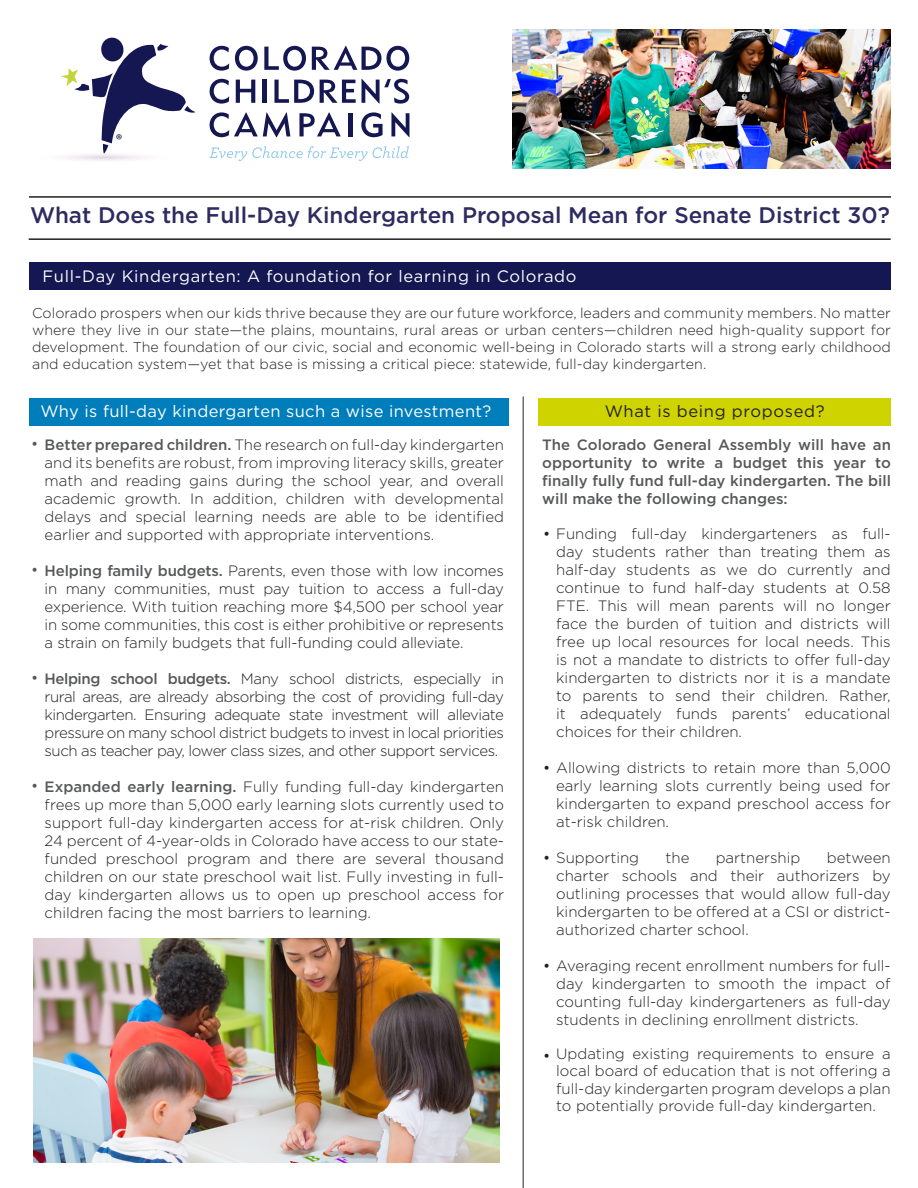
<style>
.page{position:relative;width:918px;height:1188px;background:#fff}
.page>*{position:absolute;margin:0;border:0;box-sizing:border-box;transform-origin:0 0}
.t1{font:500 22.5px "Gotham";color:#2e2b61}
.t2{font:16.5px "Gotham";letter-spacing:.025em;color:#fff}
.t3{font:16.5px "Gotham";letter-spacing:.04em;color:#231f20}
.t4{font:15.75px "Myriad Pro";color:#141751}
.t5{font:300 15px/18px "Gotham";color:#231f20;text-align:justify}
.t6{font:500 15px/18px "Gotham";color:#57585a;text-align:justify}
.t7{font:15px "Minion Pro";color:#57585a}
.t8{font:15px "Minion Pro";color:#231f20}
.t9{font:300 14.25px/17.1px "Gotham";letter-spacing:.005em;color:#231f20;text-align:justify}
.s1{font-weight:500;color:#57585a}
.s2{font-family:"Minion Pro";font-weight:400}
</style>
<div class="page">
<div style="left:29px;top:398px;width:479px;height:27px;background:#007dbb"></div>
<div style="left:538px;top:398px;width:353px;height:27px;background:#cfd400"></div>
<div style="left:29px;top:262px;width:862px;height:28px;background:#141751"></div>
<hr style="left:523px;top:396px;width:1px;height:792px;background:#6c6d70">
<hr style="left:29px;top:196px;width:862px;height:2px;background:#231f20">
<hr style="left:29px;top:238px;width:862px;height:2px;background:#231f20">
<svg style="left:61px;top:38px;width:135px;height:123px"></svg>
<svg style="left:209px;top:146px;width:158px;height:15px"></svg>
<svg style="left:373px;top:146px;width:36px;height:12px"></svg>
<svg style="left:210px;top:46px;width:19px;height:25px"></svg>
<svg style="left:235px;top:46px;width:23px;height:25px"></svg>
<svg style="left:264px;top:46px;width:42px;height:25px"></svg>
<svg style="left:312px;top:46px;width:97px;height:25px"></svg>
<svg style="left:210px;top:79px;width:19px;height:25px"></svg>
<svg style="left:236px;top:80px;width:19px;height:23px"></svg>
<hr style="left:263px;top:80px;width:4px;height:23px;background:#141751">
<svg style="left:274px;top:80px;width:40px;height:23px"></svg>
<svg style="left:320px;top:80px;width:36px;height:23px"></svg>
<svg style="left:362px;top:79px;width:47px;height:25px"></svg>
<svg style="left:210px;top:112px;width:80px;height:25px"></svg>
<svg style="left:299px;top:112px;width:42px;height:24px"></svg>
<hr style="left:349px;top:113px;width:4px;height:23px;background:#141751">
<svg style="left:361px;top:112px;width:22px;height:25px"></svg>
<svg style="left:391px;top:112px;width:18px;height:25px"></svg>
<img style="left:512px;top:30px;width:379px;height:139px">
<img style="left:33px;top:938px;width:467px;height:225px">
<p class="t4" style="left:116px;top:130px;width:8px">®</p>
<p class="t1" style="left:30px;top:200px;width:861px">What Does the Full-Day Kindergarten Proposal Mean for Senate District 30?</p>
<p class="t2" style="left:43px;top:266px;width:536px">Full-Day Kindergarten: A foundation for learning in Colorado</p>
<p class="t9" style="left:32px;top:304px;width:860px">Colorado prospers when our kids thrive because they are our future workforce, leaders and community members. No matter where they live in our state—the plains, mountains, rural areas or urban centers—children need high-quality support for development. The foundation of our civic, social and economic well-being in Colorado starts will a strong early childhood and education system—yet that base is missing a critical piece: statewide, full-day kindergarten.</p>
<p class="t2" style="left:40px;top:401px;width:452px">Why is full-day kindergarten such a wise investment?</p>
<p class="t7" style="left:32px;top:432px;width:7px">•</p>
<p class="t3" style="left:605px;top:401px;width:221px">What is being proposed?</p>
<p class="t5" style="left:45px;top:435px;width:461px"><span class="s1">Better prepared children.</span> The research on full-day kindergarten and its benefits are robust, from improving literacy skills, greater math and reading gains during the school year, and overall academic growth. In addition, children with developmental delays and special learning needs are able to be identified earlier and supported with appropriate interventions.</p>
<p class="t5" style="left:45px;top:561px;width:461px"><span class="s1">Helping family budgets.</span> Parents, even those with low incomes in many communities, must pay tuition to access a full-day experience. With tuition reaching more $4,500 per school year in some communities, this cost is either prohibitive or represents a strain on family budgets that full-funding could alleviate.</p>
<p class="t5" style="left:45px;top:669px;width:461px"><span class="s1">Helping school budgets.</span> Many school districts, especially in rural areas, are already absorbing the cost of providing full-day kindergarten. Ensuring adequate state investment will alleviate pressure on many school district budgets to invest in local priorities such as teacher pay, lower class sizes, and other support services.</p>
<p class="t5" style="left:45px;top:777px;width:461px"><span class="s1">Expanded early learning.</span> Fully funding full-day kindergarten frees up more than 5,000 early learning slots currently used to support full-day kindergarten access for at-risk children. Only 24 percent of 4-year-olds in Colorado have access to our state&shy;funded preschool program and there are several thousand children on our state preschool wait list. Fully investing in full&shy;day kindergarten allows us to open up preschool access for children facing the most barriers to learning.</p>
<p class="t6" style="left:542px;top:435px;width:350px">The Colorado General Assembly will have an opportunity to write a budget this year to finally fully fund full-day kindergarten. The bill will make the following changes:</p>
<p class="t5" style="left:556px;top:524px;width:336px">Funding full-day kindergarteners as full&shy;day students rather than treating them as half-day students as we do currently and continue to fund half-day students at 0.58<br>FTE. This will mean parents will no longer face the burden of tuition and districts will free up local resources for local needs. This is not a mandate to districts to offer full-day kindergarten to districts nor it is a mandate to parents to send their children. Rather, it adequately funds parents’ educational choices for their children.</p>
<p class="t5" style="left:556px;top:758px;width:336px">Allowing districts to retain more than 5,000 early learning slots currently being used for kindergarten to expand preschool access for at-risk children.</p>
<p class="t5" style="left:556px;top:848px;width:85px">Supporting</p>
<p class="t5" style="left:666px;top:848px;width:25px">the</p>
<p class="t5" style="left:716px;top:848px;width:86px">partnership</p>
<p class="t8" style="left:544px;top:522px;width:7px">•</p>
<p class="t7" style="left:32px;top:558px;width:7px">•</p>
<p class="t7" style="left:32px;top:666px;width:7px">•</p>
<p class="t8" style="left:544px;top:756px;width:7px">•</p>
<p class="t7" style="left:32px;top:774px;width:7px">•</p>
<p class="t5" style="left:556px;top:848px;width:336px;text-indent:271px">between charter schools and their authorizers by outlining processes that would allow full-day kindergarten to be offered at a CSI or district&shy;authorized charter school.</p>
<p class="t5" style="left:556px;top:956px;width:336px">Averaging recent enrollment numbers for full&shy;day kindergarten to smooth the impact of counting full-day kindergarteners as full-day students in declining enrollment districts.</p>
<p class="t5" style="left:556px;top:1045px;width:336px;line-height:17.2px;text-indent:-12px"><span class="s2">•</span> Updating existing requirements to ensure a local board of education that is not offering a full-day kindergarten program develops a plan to potentially provide full-day kindergarten.</p>
<p class="t8" style="left:544px;top:846px;width:7px">•</p>
<p class="t8" style="left:544px;top:954px;width:7px">•</p>
</div>
